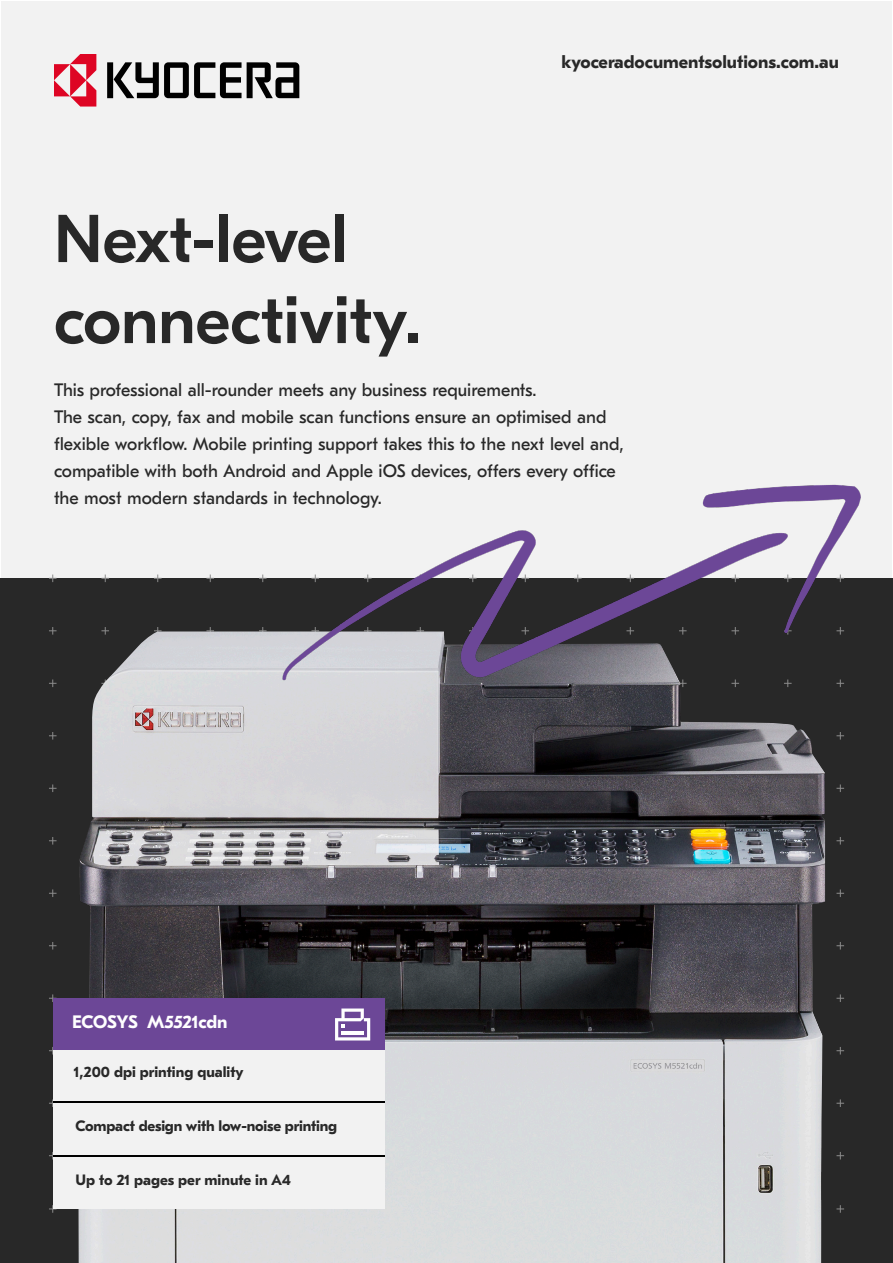
<style>
.page{position:relative;width:893px;height:1263px;background:#fff}
.page>*{position:absolute;margin:0;border:0;box-sizing:border-box;transform-origin:0 0}
.t1{font:500 67.5px "GT Eesti Pro Display";color:#282828}
.t2{font:18px "GT Eesti Pro Text";color:#282828}
.t3{font:700 18px "GT Eesti Pro Text";color:#282828}
.t4{font:700 18px "GT Eesti Pro Text";letter-spacing:-.02em;color:#fff}
.t5{font:700 15px "GT Eesti Pro Text";letter-spacing:-.01em;color:#282828}
</style>
<div class="page">
<div style="left:2px;top:1px;width:890px;height:1261px;background:#f2f2f2"></div>
<div style="left:0;top:578px;width:893px;height:685px;background:#282828"></div>
<svg style="left:259px;top:574px;width:8px;height:8px"></svg>
<svg style="left:49px;top:574px;width:8px;height:8px"></svg>
<svg style="left:101px;top:574px;width:8px;height:8px"></svg>
<svg style="left:154px;top:574px;width:8px;height:8px"></svg>
<svg style="left:206px;top:574px;width:8px;height:8px"></svg>
<svg style="left:836px;top:784px;width:8px;height:8px"></svg>
<svg style="left:49px;top:784px;width:8px;height:8px"></svg>
<svg style="left:836px;top:994px;width:8px;height:8px"></svg>
<svg style="left:49px;top:994px;width:8px;height:8px"></svg>
<svg style="left:259px;top:627px;width:8px;height:4px"></svg>
<svg style="left:49px;top:627px;width:8px;height:8px"></svg>
<svg style="left:101px;top:627px;width:8px;height:4px"></svg>
<svg style="left:154px;top:627px;width:8px;height:4px"></svg>
<svg style="left:206px;top:627px;width:8px;height:4px"></svg>
<svg style="left:836px;top:837px;width:8px;height:7px"></svg>
<svg style="left:49px;top:837px;width:8px;height:7px"></svg>
<svg style="left:836px;top:1047px;width:8px;height:7px"></svg>
<svg style="left:49px;top:1047px;width:4px;height:7px"></svg>
<svg style="left:49px;top:679px;width:8px;height:8px"></svg>
<svg style="left:836px;top:889px;width:8px;height:8px"></svg>
<svg style="left:49px;top:889px;width:8px;height:8px"></svg>
<svg style="left:836px;top:1099px;width:8px;height:8px"></svg>
<svg style="left:49px;top:1099px;width:4px;height:8px"></svg>
<svg style="left:836px;top:732px;width:8px;height:7px"></svg>
<svg style="left:49px;top:732px;width:8px;height:7px"></svg>
<svg style="left:836px;top:942px;width:8px;height:7px"></svg>
<svg style="left:49px;top:942px;width:8px;height:7px"></svg>
<svg style="left:836px;top:1152px;width:8px;height:7px"></svg>
<svg style="left:49px;top:1152px;width:4px;height:7px"></svg>
<svg style="left:836px;top:1205px;width:8px;height:8px"></svg>
<svg style="left:49px;top:1205px;width:8px;height:8px"></svg>
<img style="left:78px;top:631px;width:747px;height:632px">
<svg style="left:53px;top:1100px;width:332px;height:58px;background:#676767"></svg>
<div style="left:53px;top:1049px;width:332px;height:51px;background:#f2f2f2"></div>
<div style="left:53px;top:998px;width:332px;height:52px;background:#6c4797"></div>
<div style="left:53px;top:1104px;width:332px;height:51px;background:#f2f2f2"></div>
<div style="left:53px;top:1158px;width:332px;height:51px;background:#f2f2f2"></div>
<svg style="left:335px;top:1008px;width:35px;height:32px"></svg>
<svg style="left:54px;top:54px;width:42px;height:53px"></svg>
<svg style="left:107px;top:62px;width:192px;height:36px"></svg>
<img style="left:268px;top:484px;width:593px;height:214px">
<p class="t3" style="left:561px;top:51px;width:279px">kyoceradocumentsolutions.com.au</p>
<p class="t1" style="left:54px;top:203px;width:295px">Next-level</p>
<p class="t1" style="left:54px;top:284px;width:368px">connectivity.</p>
<p class="t2" style="left:54px;top:380px;width:484px">This professional all-rounder meets any business requirements.</p>
<p class="t2" style="left:54px;top:407px;width:554px">The scan, copy, fax and mobile scan functions ensure an optimised and</p>
<p class="t2" style="left:54px;top:434px;width:571px">flexible workflow. Mobile printing support takes this to the next level and,</p>
<p class="t2" style="left:54px;top:461px;width:563px">compatible with both Android and Apple iOS devices, offers every office</p>
<p class="t2" style="left:54px;top:488px;width:329px">the most modern standards in technology.</p>
<p class="t4" style="left:72px;top:1012px;width:157px">ECOSYS M5521cdn</p>
<p class="t5" style="left:73px;top:1064px;width:172px">1,200 dpi printing quality</p>
<p class="t5" style="left:75px;top:1118px;width:263px">Compact design with low-noise printing</p>
<p class="t5" style="left:75px;top:1172px;width:217px">Up to 21 pages per minute in A4</p>
</div>
